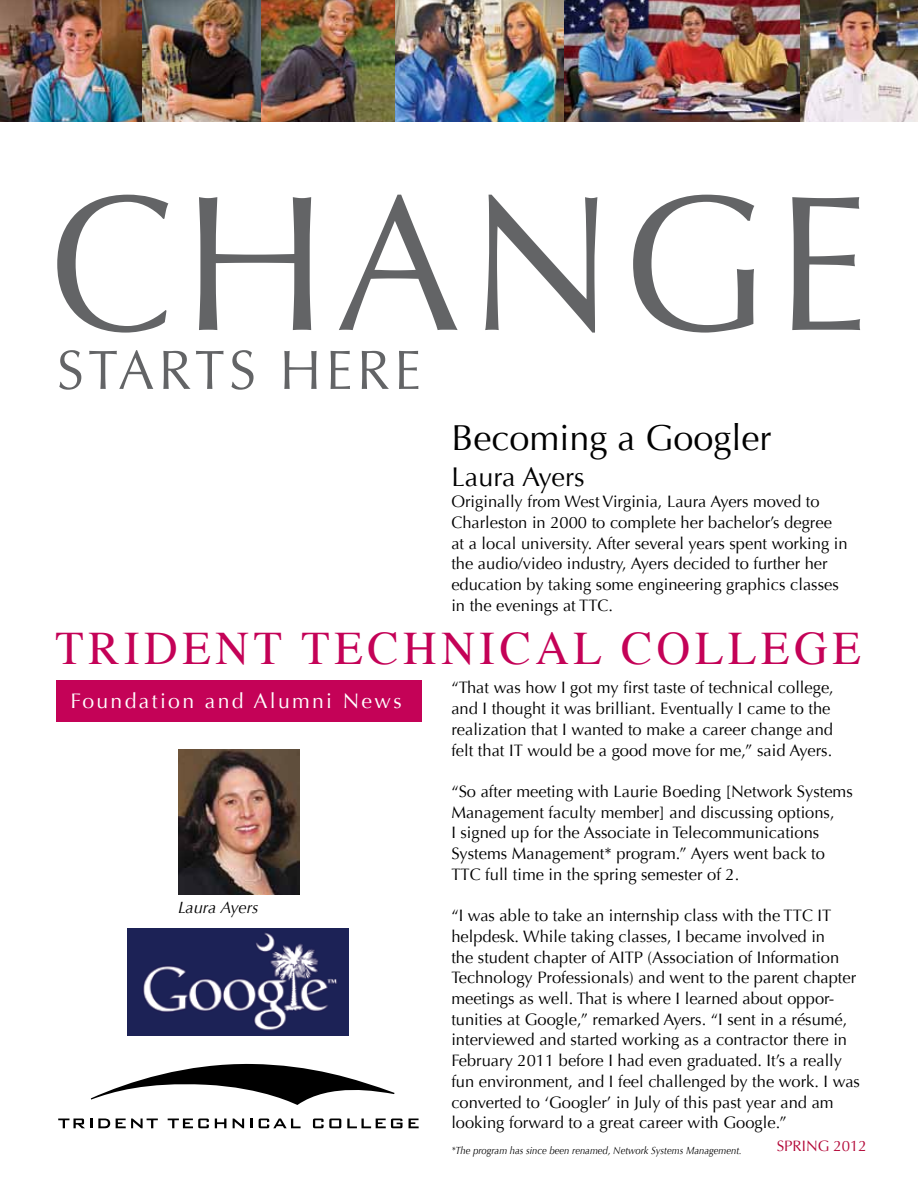
<style>
.page{position:relative;width:918px;height:1188px;background:#fff}
.page>*{position:absolute;margin:0;border:0;box-sizing:border-box;transform-origin:0 0}
.t1{font:193.5px "Optima";letter-spacing:.04em;color:#636466}
.t2{font:55.5px "Optima";letter-spacing:.08em;color:#636466}
.t3{font:46.5px "Times";letter-spacing:.1em;color:#c40257}
.t4{font:36px "Optima";color:#000}
.t5{font:27px "Optima";color:#000}
.t6{font:21px "Optima";letter-spacing:.11em;color:#fff}
.t7{font:16.5px/20.7px "Optima";color:#000}
.t8{font:italic 16.5px "Optima";color:#000}
.t9{font:15px "Optima";color:#b30838}
.t10{font:italic 10.5px "Optima";color:#000;scale:.9 1}
</style>
<div class="page">
<svg style="left:91px;top:1063px;width:303px;height:42px"></svg>
<svg style="left:58px;top:1119px;width:34px;height:9px"></svg>
<svg style="left:98px;top:1119px;width:12px;height:9px"></svg>
<svg style="left:116px;top:1119px;width:42px;height:9px"></svg>
<svg style="left:168px;top:1119px;width:41px;height:9px"></svg>
<svg style="left:215px;top:1119px;width:11px;height:9px"></svg>
<svg style="left:233px;top:1119px;width:11px;height:9px"></svg>
<svg style="left:250px;top:1119px;width:3px;height:9px"></svg>
<svg style="left:259px;top:1119px;width:42px;height:9px"></svg>
<svg style="left:313px;top:1119px;width:28px;height:9px"></svg>
<svg style="left:347px;top:1119px;width:56px;height:9px"></svg>
<svg style="left:409px;top:1119px;width:10px;height:9px"></svg>
<div style="left:56px;top:680px;width:365px;height:42px;background:#c40257"></div>
<img style="left:394px;top:0;width:170px;height:122px">
<img style="left:0;top:0;width:261px;height:122px">
<img style="left:799px;top:0;width:119px;height:122px">
<img style="left:262px;top:0;width:132px;height:122px">
<img style="left:564px;top:0;width:235px;height:122px">
<img style="left:127px;top:929px;width:222px;height:107px">
<img style="left:178px;top:749px;width:122px;height:145px">
<h1 class="t1" style="left:49px;top:152px;width:821px">CHANGE</h1>
<h2 class="t2" style="left:57px;top:338px;width:366px">STARTS HERE</h2>
<h3 class="t4" style="left:451px;top:417px;width:322px">Becoming a Googler</h3>
<h3 class="t5" style="left:451px;top:462px;width:135px">Laura Ayers</h3>
<p class="t7" style="left:451px;top:491px;width:398px">Originally from West Virginia, Laura Ayers moved to Charleston in 2000 to complete her bachelor’s degree at a local university. After several years spent working in the audio/video industry, Ayers decided to further her education by taking some engineering graphics classes in the evenings at TTC.</p>
<h3 class="t3" style="left:55px;top:605px;width:807px">TRIDENT TECHNICAL COLLEGE</h3>
<p class="t6" style="left:70px;top:689px;width:333px">Foundation and Alumni News</p>
<p class="t7" style="left:451px;top:678px;width:384px">“That was how I got my first taste of technical college, and I thought it was brilliant. Eventually I came to the realization that I wanted to make a career change and felt that IT would be a good move for me,” said Ayers.</p>
<p class="t7" style="left:451px;top:781px;width:403px">“So after meeting with Laurie Boeding [Network Systems Management faculty member] and discussing options,<br>I signed up for the Associate in Telecommunications Systems Management* program.” Ayers went back to TTC full time in the spring semester of 2.</p>
<p class="t7" style="left:451px;top:906px;width:410px">“I was able to take an internship class with the TTC IT helpdesk. While taking classes, I became involved in<br>the student chapter of AITP (Association of Information Technology Professionals) and went to the parent chapter meetings as well. That is where I learned about oppor&shy;tunities at Google,” remarked Ayers. “I sent in a résumé, interviewed and started working as a contractor there in February 2011 before I had even graduated. It’s a really fun environment, and I feel challenged by the work. I was converted to ‘Googler’ in July of this past year and am looking forward to a great career with Google.”</p>
<p class="t10" style="left:451px;top:1144px;width:324px">*The program has since been renamed, Network Systems Management.</p>
<p class="t8" style="left:178px;top:898px;width:82px">Laura Ayers</p>
<p class="t9" style="left:777px;top:1137px;width:92px">SPRING 2012</p>
</div>
